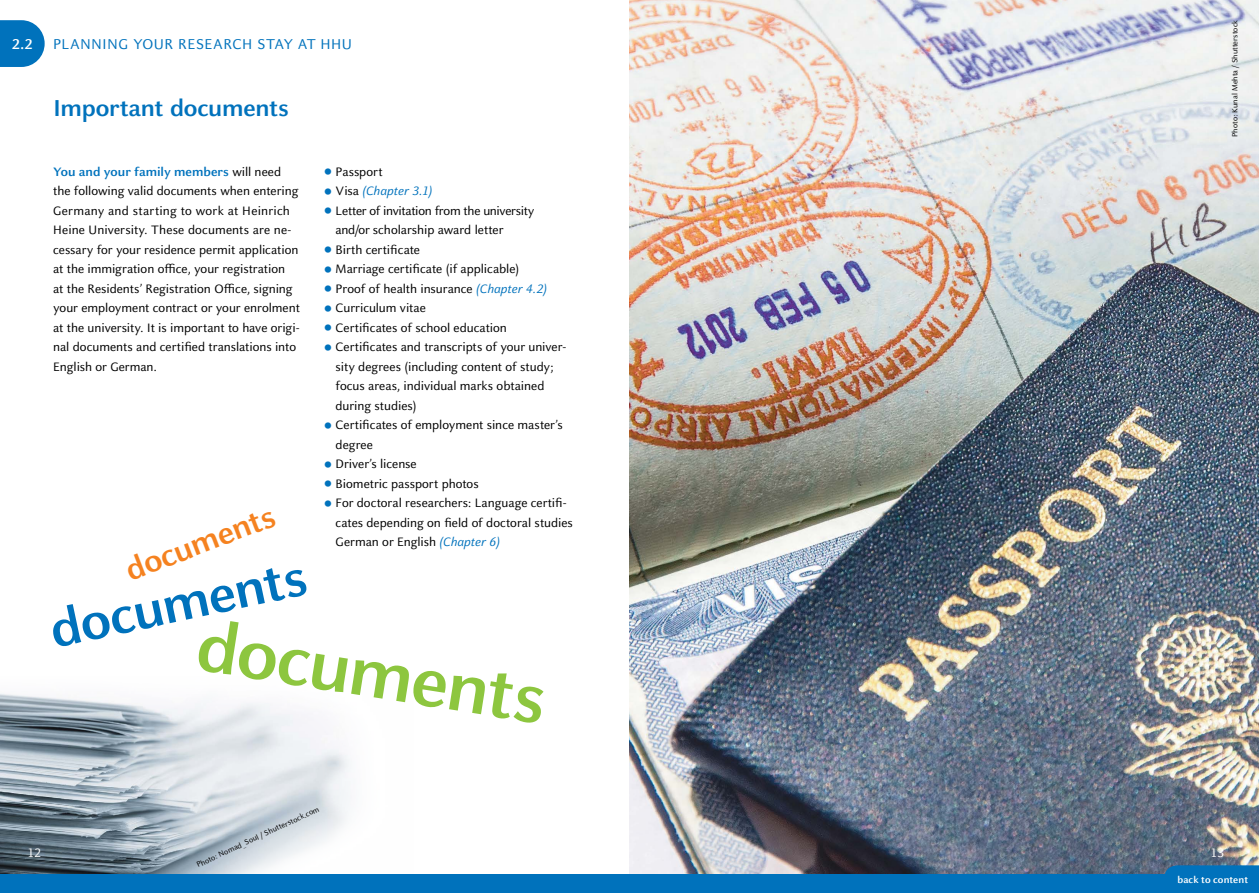
<style>
.page{position:relative;width:1259px;height:893px;background:#fff}
.page>*{position:absolute;margin:0;border:0;box-sizing:border-box;transform-origin:0 0}
.Head_24pt{font:700 76.95px "HHU Celeste Sans";color:#8dc63f}
.Head_24pt-2{font:700 56.7px "HHU Celeste Sans";color:#0072bc}
.Head_24pt-3{font:700 33.9px "HHU Celeste Sans";color:#f58220}
.Head_17pt{font:700 25.5px "HHU Celeste Sans";letter-spacing:-.01em;color:#0072bc}
.Leiste_Inhalt{font:15.75px "HHU Celeste Sans";letter-spacing:.02em;color:#0072bc}
.Leiste_Inhalt-2{font:700 15.75px "HHU Celeste Sans";color:#fff}
._9pt{font:13.5px/19.5px "HHU Celeste Sans";color:#000}
._9pt-2{font:italic 13.5px "HHU Celeste Sans";letter-spacing:-.005em;color:#0072bc}
._9pt-3{font:13.5px "HHU Celeste Sans";color:#fff}
.t1{font:700 10.5px "HHU Celeste Sans";letter-spacing:.005em;color:#fff}
.Fotografenname{font:8.25px "HHU Celeste Sans";letter-spacing:.01em;color:#000}
.s1{font-weight:700;color:#0072bc}
.s2{font-weight:700;font-size:30px;color:#0072bc}
.s3{font-weight:700;font-style:normal;font-size:30px}
.s4{font-style:normal;color:#000}
.s5{font-style:italic;color:#0072bc}
</style>
<div class="page">
<img style="left:629px;top:0;width:630px;height:874px">
<img style="left:0;top:693px;width:349px;height:181px">
<svg style="left:0;top:20px;width:45px;height:47px;background:#1f83c4"></svg>
<div style="left:185px;top:608px;width:371px;height:128px;background:#fff"></div>
<div style="left:0;top:874px;width:1259px;height:19px;background:#0072bc"></div>
<svg style="left:1164px;top:865px;width:95px;height:9px"></svg>
<p class="Leiste_Inhalt-2" style="left:12px;top:34px;width:22px">2.2</p>
<p class="Leiste_Inhalt" style="left:53px;top:34px;width:300px">PLANNING YOUR RESEARCH STAY AT HHU</p>
<p class="Head_17pt" style="left:53px;top:92px;width:237px">Important documents</p>
<p class="_9pt" style="left:53px;top:161px;width:248px"><span class="s1">You and your family members</span> will need the following valid documents when entering Germany and starting to work at Heinrich Heine University. These documents are ne&shy;cessary for your residence permit application at the immigration office, your registration<br>at the Residents’ Registration Office, signing your employment contract or your enrolment at the university. It is important to have origi&shy;nal documents and certified translations into English or German.</p>
<p class="_9pt" style="left:324px;top:161px;width:60px"><span class="s2">•</span> Passport</p>
<p class="_9pt-2" style="left:324px;top:182px;width:110px"><span class="s3">•</span> <span class="s4">Visa</span> (Chapter 3.1)</p>
<p class="_9pt" style="left:336px;top:200px;width:200px;text-indent:-12px"><span class="s2">•</span> Letter of invitation from the university and/or scholarship award letter</p>
<p class="_9pt" style="left:324px;top:239px;width:98px"><span class="s2">•</span> Birth certificate</p>
<p class="_9pt" style="left:324px;top:259px;width:197px"><span class="s2">•</span> Marriage certificate (if applicable)</p>
<p class="_9pt" style="left:324px;top:278px;width:225px"><span class="s2">•</span> Proof of health insurance <span class="s5">(Chapter 4.2)</span></p>
<p class="_9pt" style="left:324px;top:298px;width:104px"><span class="s2">•</span> Curriculum vitae</p>
<p class="_9pt" style="left:324px;top:317px;width:185px"><span class="s2">•</span> Certificates of school education</p>
<p class="_9pt" style="left:336px;top:337px;width:232px;text-indent:-12px"><span class="s2">•</span> Certificates and transcripts of your univer&shy;sity degrees (including content of study; focus areas, individual marks obtained during studies)</p>
<p class="_9pt" style="left:336px;top:415px;width:229px;text-indent:-12px"><span class="s2">•</span> Certificates of employment since master’s degree</p>
<p class="_9pt" style="left:324px;top:454px;width:94px"><span class="s2">•</span> Driver’s license</p>
<p class="_9pt" style="left:324px;top:473px;width:156px"><span class="s2">•</span> Biometric passport photos</p>
<p class="_9pt" style="left:336px;top:493px;width:239px;text-indent:-12px"><span class="s2">•</span> For doctoral researchers: Language certifi&shy;cates depending on field of doctoral studies<br>German or English <span class="s5">(Chapter 6)</span></p>
<p class="Head_24pt-3" style="left:119px;top:551px;width:159px;rotate:-21deg">documents</p>
<p class="Head_24pt-2" style="left:43px;top:595px;width:263px;rotate:-12deg">documents</p>
<p class="Head_24pt" style="left:205px;top:596px;width:354px;rotate:9deg">documents</p>
<p class="Fotografenname" style="left:1229px;top:137px;width:118px;rotate:-90deg">Photo: Kunal Mehta / Shutterstock</p>
<p class="Fotografenname" style="left:195px;top:860px;width:136px;rotate:-25deg">Photo: Nomad_Soul / Shutterstock.com</p>
<p class="_9pt-3" style="left:27px;top:844px;width:16px">12</p>
<p class="_9pt-3" style="left:1210px;top:844px;width:16px">13</p>
<p class="t1" style="left:1177px;top:873px;width:72px">back to content</p>
</div>
